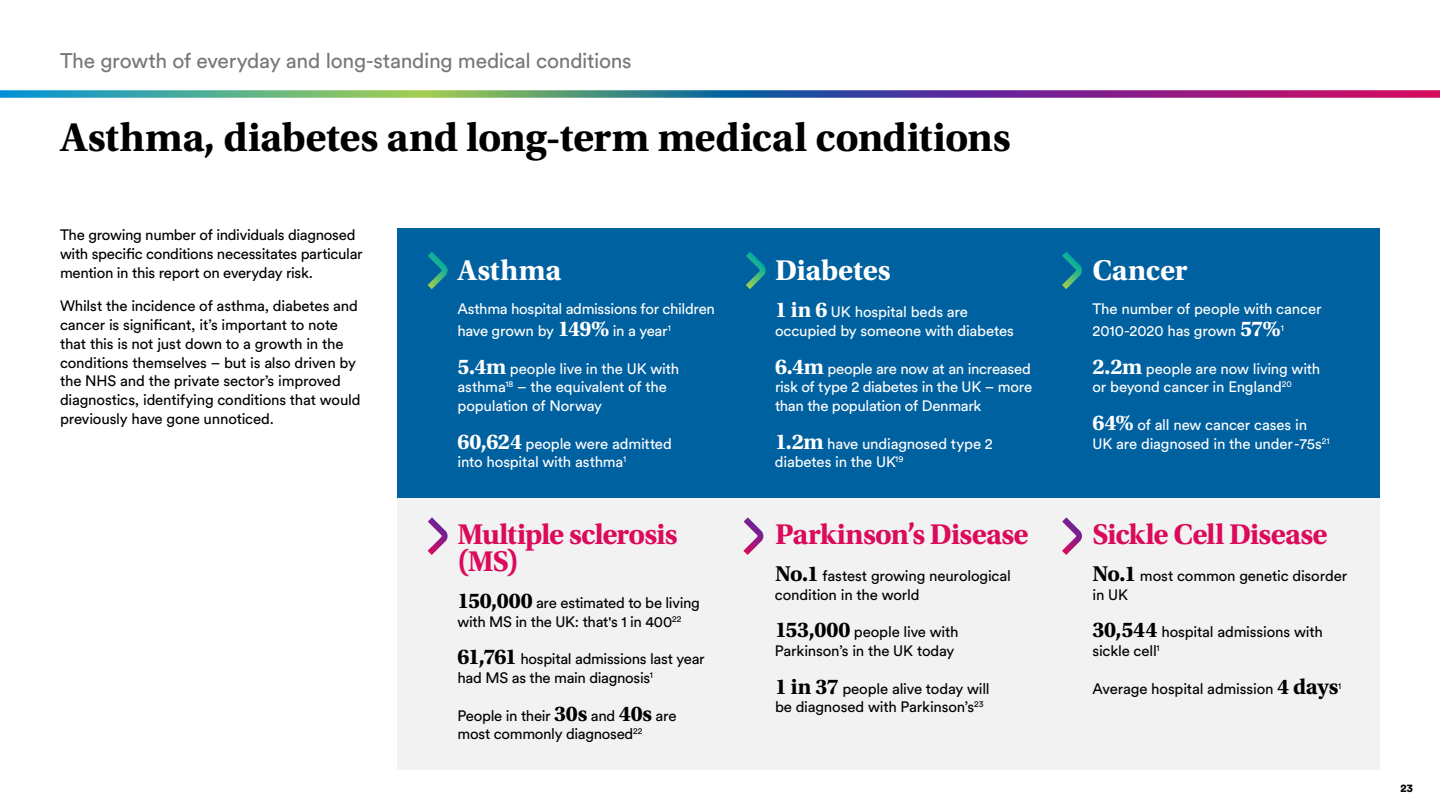
<style>
.page{position:relative;width:1440px;height:810px;background:#fff}
.page>*{position:absolute;margin:0;border:0;box-sizing:border-box;transform-origin:0 0}
.t1{font:700 42px "Utopia Std";letter-spacing:-.01em;color:#000}
.t2{font:700 30px/27px "Utopia Std";letter-spacing:-.025em;color:#db0a5b}
.t3{font:700 30px "Utopia Std";letter-spacing:-.01em;color:#fff}
.t4{font:21px "Circular Pro";letter-spacing:-.015em;color:#75787b}
.t5{font:15px/18.8px "Circular Pro";letter-spacing:-.015em;color:#000}
.t6{font:15px/18.8px "Circular Pro";letter-spacing:-.01em;color:#fff}
.t7{font:900 11.25px "Circular Pro";color:#000}
.t8{font:8.77px "Circular Pro";color:#000}
.t9{font:8.77px "Circular Pro";color:#fff}
.s1{font-family:"Utopia Std";font-weight:700;font-size:22.5px}
</style>
<div class="page">
<div style="left:398px;top:492px;width:982px;height:277px;background:#f2f2f2"></div>
<div style="left:398px;top:228px;width:982px;height:270px;background:#0061a0"></div>
<svg style="left:428px;top:252px;width:20px;height:37px"></svg>
<svg style="left:746px;top:252px;width:20px;height:37px"></svg>
<svg style="left:1062px;top:252px;width:20px;height:37px"></svg>
<svg style="left:428px;top:517px;width:20px;height:38px"></svg>
<svg style="left:743px;top:517px;width:21px;height:38px"></svg>
<svg style="left:1062px;top:517px;width:20px;height:38px"></svg>
<svg style="left:0;top:90px;width:1440px;height:8px"></svg>
<h3 class="t4" style="left:60px;top:46px;width:573px">The growth of everyday and long-standing medical conditions</h3>
<h1 class="t1" style="left:60px;top:113px;width:952px">Asthma, diabetes and long-term medical conditions</h1>
<p class="t5" style="left:60px;top:225px;width:304px">The growing number of individuals diagnosed with specific conditions necessitates particular mention in this report on everyday risk.</p>
<p class="t5" style="left:60px;top:296px;width:302px">Whilst the incidence of asthma, diabetes and cancer is significant, it’s important to note that this is not just down to a growth in the conditions themselves – but is also driven by the NHS and the private sector’s improved diagnostics, identifying conditions that would previously have gone unnoticed.</p>
<h2 class="t3" style="left:458px;top:253px;width:105px">Asthma</h2>
<p class="t6" style="left:458px;top:296px;width:259px;line-height:22.5px">Asthma hospital admissions for children have grown by <span class="s1">149%</span> in a year<sup>1</sup></p>
<p class="t6" style="left:457px;top:358px;width:223px"><span class="s1">5.4m</span> people live in the UK with asthma<sup>18</sup> – the equivalent of the population of Norway</p>
<p class="t6" style="left:457px;top:433px;width:216px"><span class="s1">60,624</span> people were admitted into hospital with asthma<sup>1</sup></p>
<h2 class="t2" style="left:458px;top:521px;width:222px">Multiple sclerosis (MS)</h2>
<p class="t5" style="left:457px;top:593px;width:244px"><span class="s1">150,000</span> are estimated to be living with MS in the UK: that's 1 in 400<sup>22</sup></p>
<p class="t5" style="left:458px;top:649px;width:249px"><span class="s1">61,761</span> hospital admissions last year had MS as the main diagnosis<sup>1</sup></p>
<p class="t5" style="left:458px;top:705px;width:221px">People in their <span class="s1">30s</span> and <span class="s1">40s</span> are most commonly diagnosed<sup>22</sup></p>
<h2 class="t3" style="left:775px;top:253px;width:117px">Diabetes</h2>
<p class="t6" style="left:775px;top:302px;width:241px"><span class="s1">1 in 6</span> UK hospital beds are occupied by someone with diabetes</p>
<p class="t6" style="left:775px;top:358px;width:259px;text-align:justify"><span class="s1">6.4m</span> people are now at an increased risk of type 2 diabetes in the UK – more than the population of Denmark</p>
<p class="t6" style="left:775px;top:433px;width:219px"><span class="s1">1.2m</span> have undiagnosed type 2 diabetes in the UK<sup>19</sup></p>
<h2 class="t2" style="left:775px;top:521px;width:255px">Parkinson’s Disease</h2>
<p class="t5" style="left:775px;top:566px;width:238px"><span class="s1">No.1</span> fastest growing neurological condition in the world</p>
<p class="t5" style="left:775px;top:622px;width:185px"><span class="s1">153,000</span> people live with<br>Parkinson’s in the UK today</p>
<p class="t5" style="left:775px;top:678px;width:216px"><span class="s1">1 in 37</span> people alive today will be diagnosed with Parkinson’s<sup>23</sup></p>
<h2 class="t3" style="left:1093px;top:253px;width:97px">Cancer</h2>
<p class="t6" style="left:1093px;top:296px;width:231px;line-height:22.5px">The number of people with cancer<br>2010-2020 has grown <span class="s1">57%</span></p>
<p class="t9" style="left:1281px;top:322px;width:5px">1</p>
<p class="t6" style="left:1092px;top:358px;width:229px"><span class="s1">2.2m</span> people are now living with or beyond cancer in England<sup>20</sup></p>
<p class="t6" style="left:1093px;top:415px;width:239px"><span class="s1">64%</span> of all new cancer cases in<br>UK are diagnosed in the under-75s<sup>21</sup></p>
<h2 class="t2" style="left:1093px;top:521px;width:237px">Sickle Cell Disease</h2>
<p class="t5" style="left:1092px;top:566px;width:256px"><span class="s1">No.1</span> most common genetic disorder in UK</p>
<p class="t5" style="left:1092px;top:622px;width:232px"><span class="s1">30,544</span> hospital admissions with sickle cell<sup>1</sup></p>
<p class="t5" style="left:1093px;top:678px;width:247px">Average hospital admission <span class="s1">4 days</span></p>
<p class="t8" style="left:1338px;top:680px;width:5px">1</p>
<p class="t7" style="left:1400px;top:780px;width:14px">23</p>
</div>
